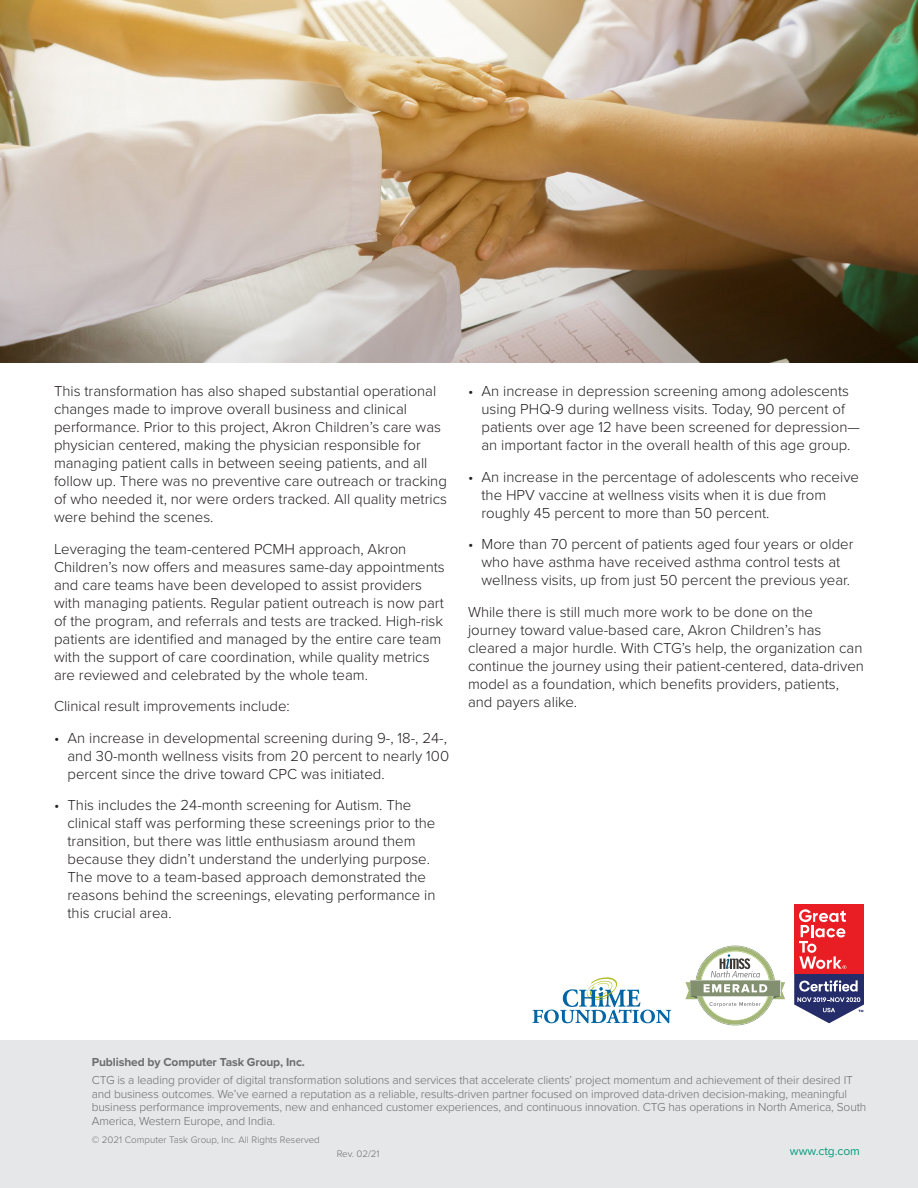
<style>
.page{position:relative;width:918px;height:1188px;background:#fff}
.page>*{position:absolute;margin:0;border:0;box-sizing:border-box;transform-origin:0 0}
.Body_Copy{font:300 15px/18px "Proxima Nova";color:#231f20}
.Boilerplate{font:300 12px/13.5px "Proxima Nova";letter-spacing:-.01em;color:#6c6d70}
.Boilerplate_Bold{font:700 12px "Proxima Nova";letter-spacing:-.01em;color:#6c6d70}
.t1{font:12px "Proxima Nova";color:#009b7a}
.Boilerplate-2{font:300 9.75px "Proxima Nova";color:#6c6d70}
.Legal_line{font:300 9.75px "Proxima Nova";color:#6c6d70}
</style>
<div class="page">
<div style="left:0;top:1040px;width:918px;height:148px;background:#e6e7e9"></div>
<svg style="left:532px;top:977px;width:139px;height:46px"></svg>
<svg style="left:685px;top:946px;width:100px;height:79px"></svg>
<svg style="left:794px;top:905px;width:70px;height:118px"></svg>
<img style="left:0;top:0;width:918px;height:363px">
<p class="Body_Copy" style="left:54px;top:382px;width:394px">This transformation has also shaped substantial operational changes made to improve overall business and clinical performance. Prior to this project, Akron Children’s care was physician centered, making the physician responsible for managing patient calls in between seeing patients, and all follow up. There was no preventive care outreach or tracking of who needed it, nor were orders tracked. All quality metrics were behind the scenes.</p>
<p class="Body_Copy" style="left:54px;top:539px;width:392px">Leveraging the team-centered PCMH approach, Akron Children’s now offers and measures same-day appointments and care teams have been developed to assist providers with managing patients. Regular patient outreach is now part of the program, and referrals and tests are tracked. High-risk patients are identified and managed by the entire care team with the support of care coordination, while quality metrics are reviewed and celebrated by the whole team.</p>
<p class="Body_Copy" style="left:54px;top:697px;width:237px">Clinical result improvements include:</p>
<p class="Body_Copy" style="left:68px;top:728px;width:383px;text-indent:-14px">• An increase in developmental screening during 9-, 18-, 24-, and 30-month wellness visits from 20 percent to nearly 100 percent since the drive toward CPC was initiated.</p>
<p class="Body_Copy" style="left:68px;top:796px;width:370px;text-indent:-14px">• This includes the 24-month screening for Autism. The clinical staff was performing these screenings prior to the transition, but there was little enthusiasm around them because they didn’t understand the underlying purpose.<br>The move to a team-based approach demonstrated the reasons behind the screenings, elevating performance in this crucial area.</p>
<p class="Body_Copy" style="left:482px;top:382px;width:380px;text-indent:-14px">• An increase in depression screening among adolescents using PHQ-9 during wellness visits. Today, 90 percent of patients over age 12 have been screened for depression— an important factor in the overall health of this age group.</p>
<p class="Body_Copy" style="left:482px;top:467px;width:379px;text-indent:-14px">• An increase in the percentage of adolescents who receive the HPV vaccine at wellness visits when it is due from roughly 45 percent to more than 50 percent.</p>
<p class="Body_Copy" style="left:482px;top:535px;width:374px;text-indent:-14px">• More than 70 percent of patients aged four years or older who have asthma have received asthma control tests at wellness visits, up from just 50 percent the previous year.</p>
<p class="Body_Copy" style="left:468px;top:602px;width:397px">While there is still much more work to be done on the journey toward value-based care, Akron Children’s has cleared a major hurdle. With CTG’s help, the organization can continue the journey using their patient-centered, data-driven model as a foundation, which benefits providers, patients, and payers alike.</p>
<p class="Boilerplate_Bold" style="left:92px;top:1053px;width:215px">Published by Computer Task Group, Inc.</p>
<p class="Boilerplate" style="left:92px;top:1073px;width:776px">CTG is a leading provider of digital transformation solutions and services that accelerate clients’ project momentum and achievement of their desired IT and business outcomes. We’ve earned a reputation as a reliable, results-driven partner focused on improved data-driven decision-making, meaningful business performance improvements, new and enhanced customer experiences, and continuous innovation. CTG has operations in North America, South America, Western Europe, and India.</p>
<p class="Boilerplate-2" style="left:92px;top:1132px;width:230px">© 2021 Computer Task Group, Inc. All Rights Reserved</p>
<p class="Legal_line" style="left:337px;top:1146px;width:44px">Rev. 02/21</p>
<p class="t1" style="left:790px;top:1142px;width:72px">www.ctg.com</p>
</div>
